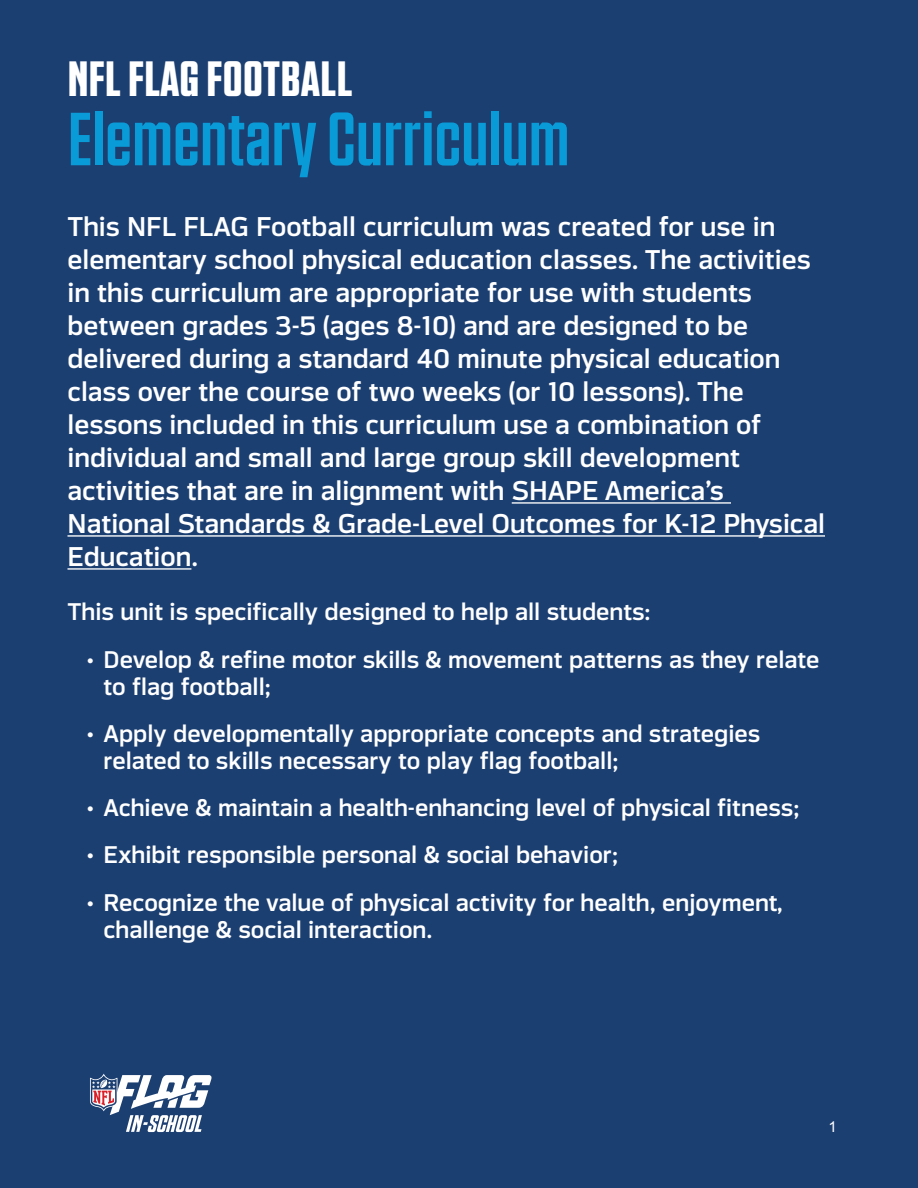
<style>
.page{position:relative;width:918px;height:1188px;background:#1c3f72}
.page>*{position:absolute;margin:0;border:0;box-sizing:border-box;transform-origin:0 0}
.t1{font:75px "NTF Grand Medium";letter-spacing:.01em;color:#099bd8}
.t2{font:49.5px "NTF Grand Bold";letter-spacing:.02em;color:#fff}
.t3{font:500 27px/33px "Endzone Sans";color:#fff}
.t4{font:500 24px/27px "Endzone Sans";color:#fff}
.t5{font:15px "Arial";color:#fff}
</style>
<div class="page">
<hr style="left:512px;top:502px;width:219px;height:2px;background:#fff">
<hr style="left:68px;top:535px;width:757px;height:2px;background:#fff">
<hr style="left:68px;top:568px;width:123px;height:2px;background:#fff">
<svg style="left:90px;top:1074px;width:122px;height:58px"></svg>
<h2 class="t2" style="left:68px;top:50px;width:286px">NFL FLAG FOOTBALL</h2>
<h1 class="t1" style="left:68px;top:95px;width:503px">Elementary Curriculum</h1>
<p class="t3" style="left:68px;top:210px;width:759px">This NFL FLAG Football curriculum was created for use in elementary school physical education classes. The activities in this curriculum are appropriate for use with students between grades 3-5 (ages 8-10) and are designed to be delivered during a standard 40 minute physical education class over the course of two weeks (or 10 lessons). The lessons included in this curriculum use a combination of individual and small and large group skill development activities that are in alignment with SHAPE America’s National Standards &amp; Grade-Level Outcomes for K-12 Physical Education.</p>
<p class="t4" style="left:68px;top:598px;width:584px">This unit is specifically designed to help all students:</p>
<p class="t4" style="left:104px;top:646px;width:718px;text-indent:-18px">• Develop &amp; refine motor skills &amp; movement patterns as they relate to flag football;</p>
<p class="t4" style="left:104px;top:720px;width:658px;text-indent:-18px">• Apply developmentally appropriate concepts and strategies related to skills necessary to play flag football;</p>
<p class="t4" style="left:86px;top:794px;width:715px">• Achieve &amp; maintain a health-enhancing level of physical fitness;</p>
<p class="t4" style="left:85px;top:842px;width:534px">• Exhibit responsible personal &amp; social behavior;</p>
<p class="t4" style="left:103px;top:889px;width:681px;text-indent:-18px">• Recognize the value of physical activity for health, enjoyment, challenge &amp; social interaction.</p>
<p class="t5" style="left:829px;top:1117px;width:10px">1</p>
</div>
